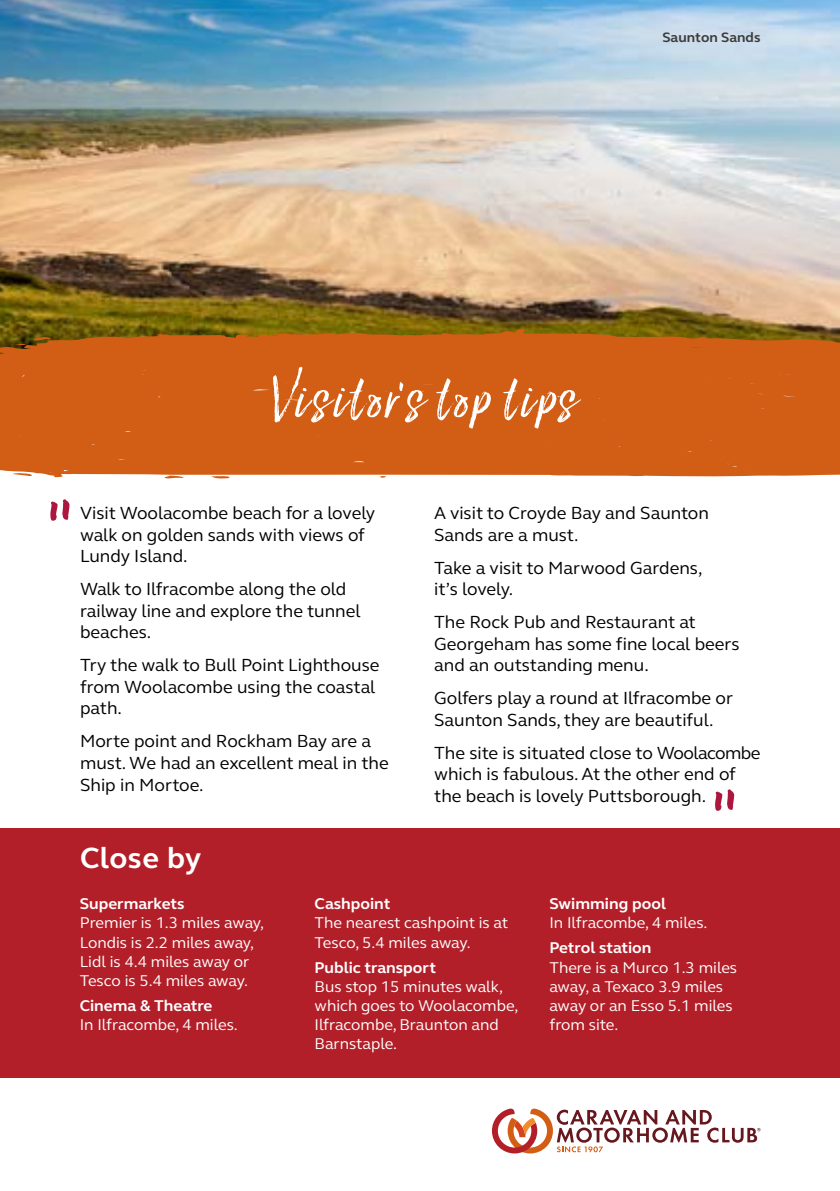
<style>
.page{position:relative;width:840px;height:1191px;background:#fff}
.page>*{position:absolute;margin:0;border:0;box-sizing:border-box;transform-origin:0 0}
.t1{font:160px "Lucky Fellas Win";color:#ad163f}
.t2{font:68px "Lucky Fellas Win";letter-spacing:.045em;color:#fff}
.t3{font:700 30px "FS Elliot";letter-spacing:.01em;color:#fff}
.t4{font:18px/21.6px "FS Elliot";color:#000}
.t5{font:16px/19.2px "FS Elliot";color:#fff}
.t6{font:700 16px "FS Elliot";color:#fff}
.t7{font:700 14px "FS Elliot";color:#3c3c3b}
</style>
<div class="page">
<img style="left:0;top:0;width:839px;height:329px">
<div style="left:0;top:828px;width:839px;height:249px;background:#b31f29"></div>
<svg style="left:492px;top:1108px;width:268px;height:45px"></svg>
<svg style="left:212px;top:477px;width:18px;height:2px"></svg>
<svg style="left:164px;top:477px;width:19px;height:2px"></svg>
<svg style="left:0;top:329px;width:839px;height:148px;background:#cd6017"></svg>
<svg style="left:15px;top:337px;width:36px;height:8px"></svg>
<p class="t7" style="left:662px;top:28px;width:100px">Saunton Sands</p>
<h2 class="t2" style="left:265px;top:355px;width:310px">Visitor’s top tips</h2>
<h1 class="t1" style="left:45px;top:451px;width:33px">“</h1>
<p class="t4" style="left:80px;top:501px;width:296px">Visit Woolacombe beach for a lovely walk on golden sands with views of<br>Lundy Island.</p>
<p class="t4" style="left:80px;top:578px;width:282px">Walk to Ilfracombe along the old railway line and explore the tunnel beaches.</p>
<p class="t4" style="left:80px;top:654px;width:301px">Try the walk to Bull Point Lighthouse from Woolacombe using the coastal path.</p>
<p class="t4" style="left:80px;top:730px;width:310px">Morte point and Rockham Bay are a must. We had an excellent meal in the<br>Ship in Mortoe.</p>
<p class="t4" style="left:434px;top:501px;width:276px">A visit to Croyde Bay and Saunton<br>Sands are a must.</p>
<p class="t4" style="left:434px;top:556px;width:270px">Take a visit to Marwood Gardens, it’s lovely.</p>
<p class="t4" style="left:434px;top:610px;width:307px">The Rock Pub and Restaurant at<br>Georgeham has some fine local beers and an outstanding menu.</p>
<p class="t4" style="left:434px;top:687px;width:300px">Golfers play a round at Ilfracombe or<br>Saunton Sands, they are beautiful.</p>
<p class="t4" style="left:434px;top:741px;width:327px">The site is situated close to Woolacombe which is fabulous. At the other end of the beach is lovely Puttsborough.</p>
<h1 class="t1" style="left:709px;top:741px;width:33px">”</h1>
<h3 class="t3" style="left:80px;top:837px;width:123px">Close by</h3>
<p class="t6" style="left:80px;top:893px;width:106px">Supermarkets</p>
<p class="t5" style="left:80px;top:913px;width:186px">Premier is 1.3 miles away,<br>Londis is 2.2 miles away,<br>Lidl is 4.4 miles away or<br>Tesco is 5.4 miles away.</p>
<p class="t6" style="left:80px;top:994px;width:134px">Cinema &amp; Theatre</p>
<p class="t5" style="left:80px;top:1014px;width:159px">In Ilfracombe, 4 miles.</p>
<p class="t6" style="left:314px;top:893px;width:77px">Cashpoint</p>
<p class="t5" style="left:314px;top:913px;width:195px">The nearest cashpoint is at<br>Tesco, 5.4 miles away.</p>
<p class="t6" style="left:314px;top:956px;width:123px">Public transport</p>
<p class="t5" style="left:314px;top:976px;width:205px">Bus stop 15 minutes walk, which goes to Woolacombe,<br>Ilfracombe, Braunton and<br>Barnstaple.</p>
<p class="t6" style="left:549px;top:893px;width:118px">Swimming pool</p>
<p class="t5" style="left:549px;top:913px;width:159px">In Ilfracombe, 4 miles.</p>
<p class="t6" style="left:549px;top:937px;width:103px">Petrol station</p>
<p class="t5" style="left:549px;top:957px;width:189px">There is a Murco 1.3 miles away, a Texaco 3.9 miles away or an Esso 5.1 miles from site.</p>
</div>
